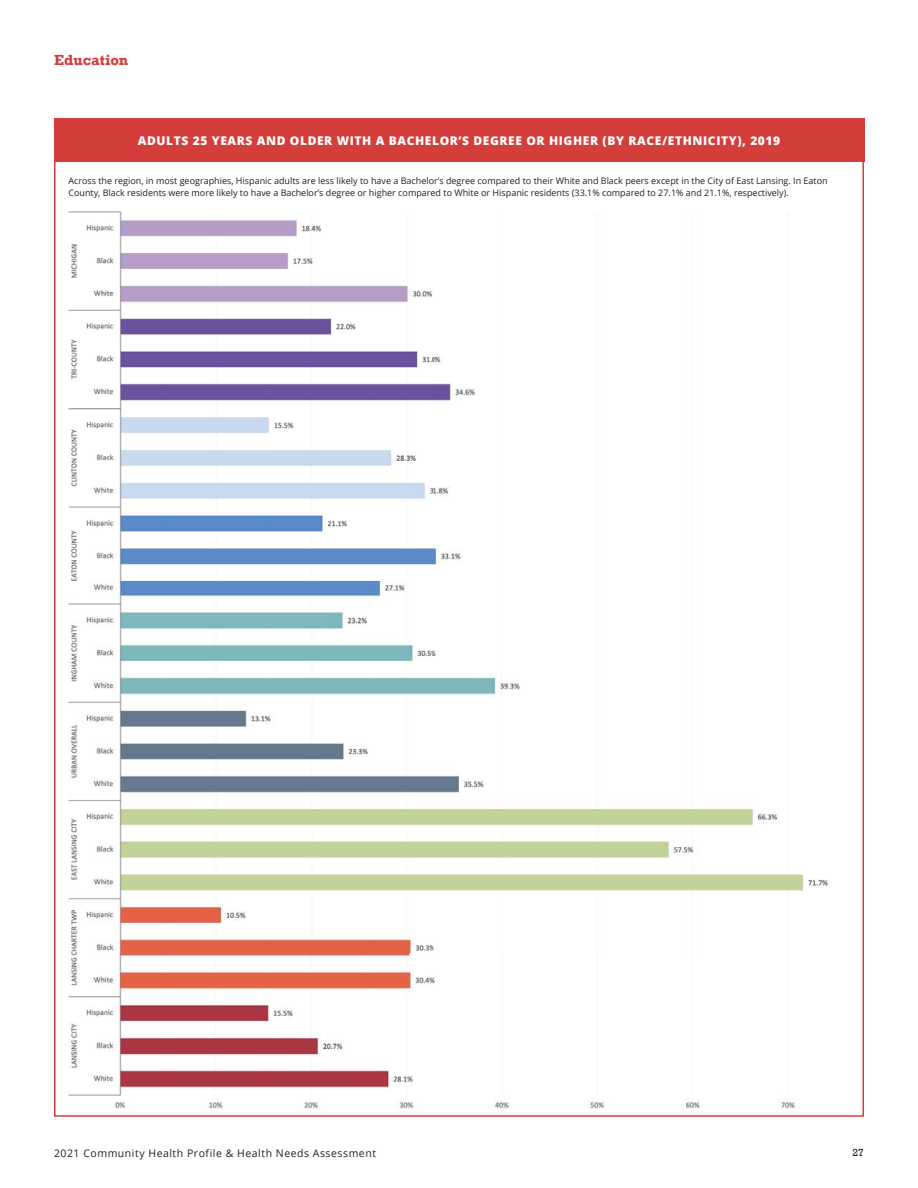
<style>
.page{position:relative;width:918px;height:1188px;background:#fff}
.page>*{position:absolute;margin:0;border:0;box-sizing:border-box;transform-origin:0 0}
.t1{font:700 15px "Rockwell";color:#d33e3b}
.t2{font:800 12px "Open Sans";letter-spacing:.05em;color:#fff}
.t3{font:10.5px "Open Sans";letter-spacing:.05em;color:#231f20}
.t4{font:10.5px "Rockwell";color:#231f20}
.t5{font:9px/12px "Open Sans";color:#231f20}
</style>
<div class="page">
<div style="left:54px;top:119px;width:810px;height:43px;background:#d33e3b"></div>
<img style="left:68px;top:211px;width:760px;height:898px">
<h1 class="t1" style="left:54px;top:51px;width:76px">Education</h1>
<h2 class="t2" style="left:138px;top:132px;width:644px">ADULTS 25 YEARS AND OLDER WITH A BACHELOR’S DEGREE OR HIGHER (BY RACE/ETHNICITY), 2019</h2>
<p class="t5" style="left:68px;top:175px;width:761px">Across the region, in most geographies, Hispanic adults are less likely to have a Bachelor’s degree compared to their White and Black peers except in the City of East Lansing. In Eaton<br>County, Black residents were more likely to have a Bachelor’s degree or higher compared to White or Hispanic residents (33.1% compared to 27.1% and 21.1%, respectively).</p>
<p class="t3" style="left:54px;top:1146px;width:324px">2021 Community Health Profile &amp; Health Needs Assessment</p>
<p class="t4" style="left:853px;top:1146px;width:13px">27</p>
</div>
